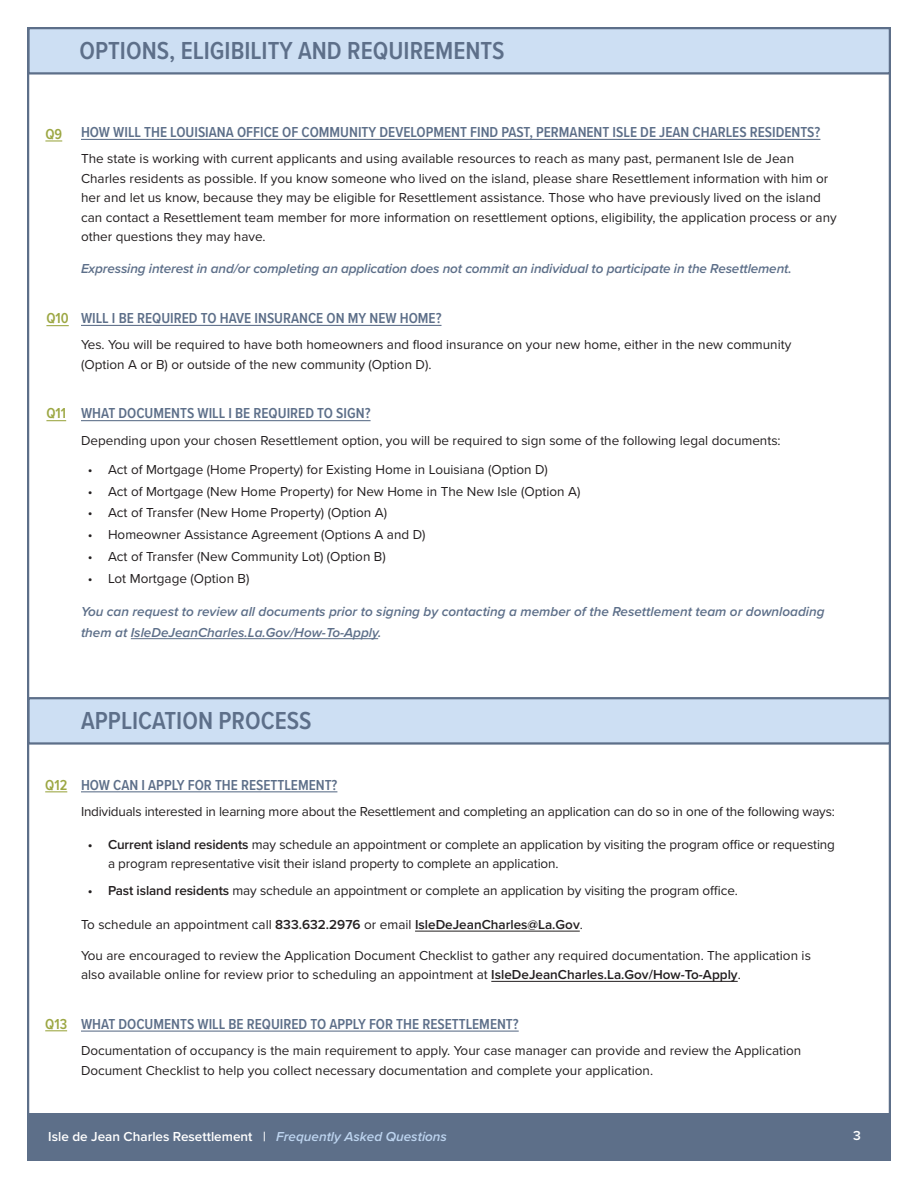
<style>
.page{position:relative;width:918px;height:1188px;background:#fff}
.page>*{position:absolute;margin:0;border:0;box-sizing:border-box;transform-origin:0 0}
.t1{font:600 25.5px "Proxima Nova Cond";color:#5d6f89}
.FAQ_Question_Heading{font:600 15px "Proxima Nova Cond";color:#5d6f89}
.FAQ_Question_Heading-2{font:600 15px "Proxima Nova Cond";color:#9ca743}
.FAQ_Body_Text{font:13.5px/19.5px "Proxima Nova";color:#231f20}
.FAQ_Question_Heading-3{font:italic 600 13.5px/21px "Proxima Nova";color:#5d6f89}
.FAQ_Question_Heading-4{font:13.5px "Proxima Nova";letter-spacing:-.015em;color:#231f20}
.FAQ_Question_Heading-5{font:600 13.5px "Proxima Nova";color:#231f20}
.t2{font:600 13.5px "Proxima Nova";color:#fff}
.s1{font-weight:600}
.s2{font-weight:400}
.s3{font-style:italic}
.s4{font-style:italic;color:#bdd4ef}
</style>
<div class="page">
<div style="left:27px;top:1113px;width:864px;height:48px;background:#5d6f89"></div>
<hr style="left:81px;top:139px;width:739px;height:1px;background:#5d6f89">
<hr style="left:81px;top:325px;width:361px;height:1px;background:#5d6f89">
<hr style="left:81px;top:420px;width:290px;height:1px;background:#5d6f89">
<hr style="left:131px;top:638px;width:247px;height:1px;background:#5d6f89">
<hr style="left:81px;top:791px;width:256px;height:1px;background:#5d6f89">
<hr style="left:415px;top:931px;width:165px;height:1px;background:#231f20">
<hr style="left:491px;top:981px;width:247px;height:1px;background:#231f20">
<hr style="left:81px;top:1031px;width:438px;height:1px;background:#5d6f89">
<div style="left:27px;top:697px;width:864px;height:48px;background:#cddff3;border:2px solid #5d6f89"></div>
<div style="left:27px;top:27px;width:864px;height:48px;background:#cddff3;border:2px solid #5d6f89"></div>
<svg style="left:46px;top:325px;width:23px;height:1px"></svg>
<svg style="left:46px;top:420px;width:20px;height:1px"></svg>
<svg style="left:45px;top:791px;width:22px;height:1px"></svg>
<svg style="left:45px;top:1030px;width:22px;height:1px"></svg>
<svg style="left:45px;top:140px;width:17px;height:2px"></svg>
<p class="t1" style="left:80px;top:32px;width:427px">OPTIONS, ELIGIBILITY AND REQUIREMENTS</p>
<p class="FAQ_Question_Heading-2" style="left:45px;top:123px;width:18px">Q9</p>
<p class="FAQ_Question_Heading-2" style="left:46px;top:307px;width:24px">Q10</p>
<p class="FAQ_Question_Heading-2" style="left:46px;top:402px;width:21px">Q11</p>
<p class="FAQ_Question_Heading" style="left:81px;top:121px;width:741px">HOW WILL THE LOUISIANA OFFICE OF COMMUNITY DEVELOPMENT FIND PAST, PERMANENT ISLE DE JEAN CHARLES RESIDENTS?</p>
<p class="FAQ_Body_Text" style="left:81px;top:149px;width:757px">The state is working with current applicants and using available resources to reach as many past, permanent Isle de Jean Charles residents as possible. If you know someone who lived on the island, please share Resettlement information with him or her and let us know, because they may be eligible for Resettlement assistance. Those who have previously lived on the island can contact a Resettlement team member for more information on resettlement options, eligibility, the application process or any other questions they may have.</p>
<p class="FAQ_Question_Heading-3" style="left:81px;top:258px;width:712px">Expressing interest in and/or completing an application does not commit an individual to participate in the Resettlement.</p>
<p class="FAQ_Question_Heading" style="left:81px;top:307px;width:362px">WILL I BE REQUIRED TO HAVE INSURANCE ON MY NEW HOME?</p>
<p class="FAQ_Body_Text" style="left:81px;top:335px;width:712px">Yes. You will be required to have both homeowners and flood insurance on your new home, either in the new community (Option A or B) or outside of the new community (Option D).</p>
<p class="FAQ_Question_Heading" style="left:81px;top:402px;width:291px">WHAT DOCUMENTS WILL I BE REQUIRED TO SIGN?</p>
<p class="FAQ_Body_Text" style="left:81px;top:430px;width:701px">Depending upon your chosen Resettlement option, you will be required to sign some of the following legal documents:</p>
<p class="FAQ_Body_Text" style="left:88px;top:459px;width:462px">• Act of Mortgage (Home Property) for Existing Home in Louisiana (Option D)</p>
<p class="FAQ_Body_Text" style="left:88px;top:481px;width:494px">• Act of Mortgage (New Home Property) for New Home in The New Isle (Option A)</p>
<p class="FAQ_Body_Text" style="left:88px;top:503px;width:301px">• Act of Transfer (New Home Property) (Option A)</p>
<p class="FAQ_Body_Text" style="left:88px;top:524px;width:339px">• Homeowner Assistance Agreement (Options A and D)</p>
<p class="FAQ_Body_Text" style="left:88px;top:546px;width:300px">• Act of Transfer (New Community Lot) (Option B)</p>
<p class="FAQ_Body_Text" style="left:88px;top:568px;width:163px">• Lot Mortgage (Option B)</p>
<p class="FAQ_Question_Heading-3" style="left:81px;top:600px;width:745px">You can request to review all documents prior to signing by contacting a member of the Resettlement team or downloading them at IsleDeJeanCharles.La.Gov/How-To-Apply.</p>
<p class="t1" style="left:81px;top:701px;width:232px">APPLICATION PROCESS</p>
<p class="FAQ_Question_Heading-2" style="left:45px;top:774px;width:24px">Q12</p>
<p class="FAQ_Question_Heading-2" style="left:45px;top:1013px;width:23px">Q13</p>
<p class="FAQ_Question_Heading" style="left:81px;top:774px;width:258px">HOW CAN I APPLY FOR THE RESETTLEMENT?</p>
<p class="FAQ_Question_Heading-4" style="left:81px;top:801px;width:755px">Individuals interested in learning more about the Resettlement and completing an application can do so in one of the following ways:</p>
<p class="FAQ_Body_Text" style="left:108px;top:834px;width:728px;text-indent:-20px"><span class="s1">• Current island residents</span> may schedule an appointment or complete an application by visiting the program office or requesting a program representative visit their island property to complete an application.</p>
<p class="FAQ_Body_Text" style="left:88px;top:880px;width:652px"><span class="s1">• Past island residents</span> may schedule an appointment or complete an application by visiting the program office.</p>
<p class="FAQ_Question_Heading-5" style="left:81px;top:915px;width:503px"><span class="s2">To schedule an appointment call</span> 833.632.2976 <span class="s2">or email</span> IsleDeJeanCharles@La.Gov<span class="s2">.</span></p>
<p class="FAQ_Body_Text" style="left:81px;top:945px;width:731px">You are encouraged to review the Application Document Checklist to gather any required documentation. The application is also available online for review prior to scheduling an appointment at <span class="s1">IsleDeJeanCharles.La.Gov/How-To-Apply</span>.</p>
<p class="FAQ_Question_Heading" style="left:81px;top:1013px;width:439px">WHAT DOCUMENTS WILL BE REQUIRED TO APPLY FOR THE RESETTLEMENT?</p>
<p class="FAQ_Body_Text" style="left:81px;top:1040px;width:722px">Documentation of occupancy is the main requirement to apply. Your case manager can provide and review the Application<br>Document Checklist to help you collect necessary documentation and complete your application.</p>
<p class="t2" style="left:48px;top:1127px;width:400px">Isle de Jean Charles Resettlement <span class="s3">|</span> <span class="s4">Frequently Asked Questions</span></p>
<p class="t2" style="left:853px;top:1125px;width:9px">3</p>
</div>
